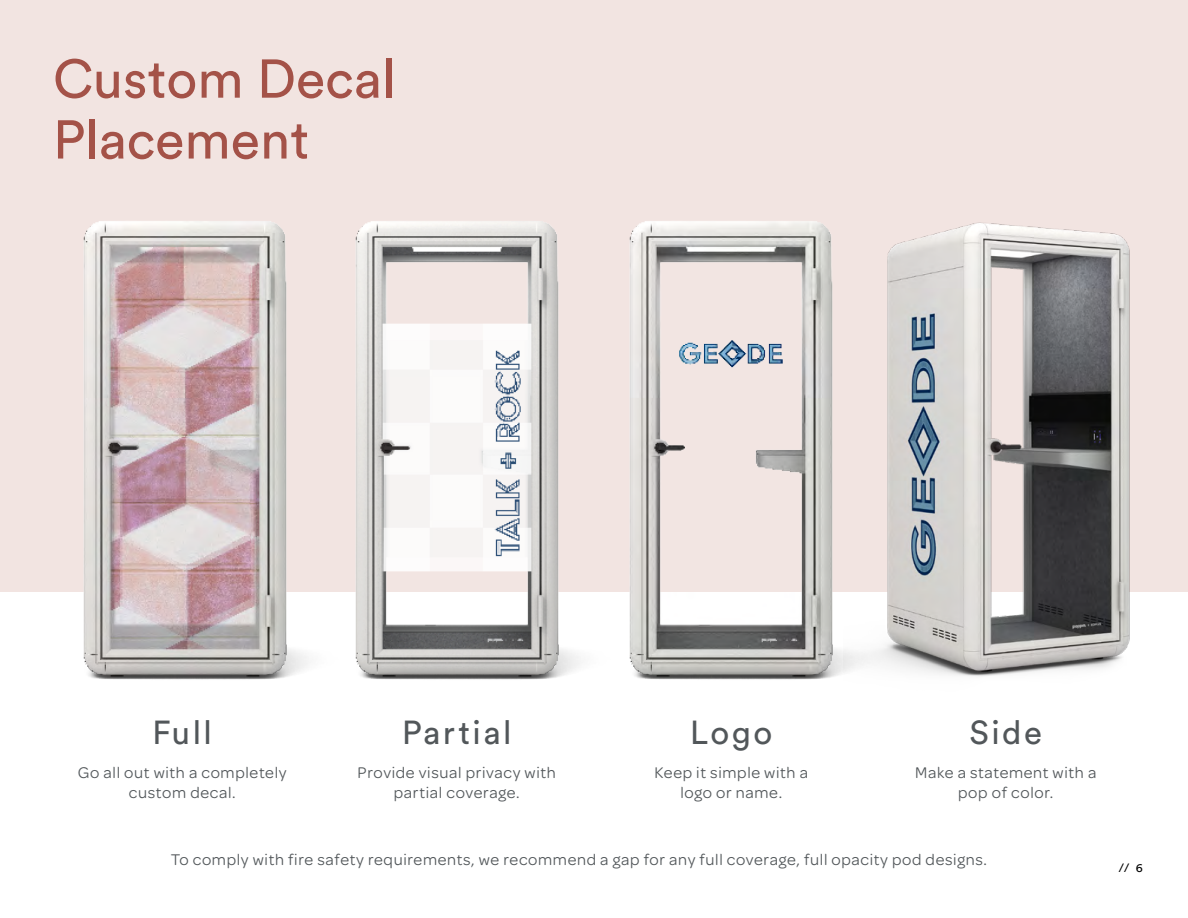
<style>
.page{position:relative;width:1188px;height:918px;background:#fff}
.page>*{position:absolute;margin:0;border:0;box-sizing:border-box;transform-origin:0 0}
.t1{font:54px/60.9px "Circular Pro";color:#a45248}
.t2{font:33px "Circular Pro";letter-spacing:.075em;color:#52575a}
.t3{font:16.5px/19.5px "Omnes";letter-spacing:.04em;color:#52575a;text-align:center}
.t4{font:12px "Circular Pro";color:#000}
</style>
<div class="page">
<div style="left:0;top:0;width:1188px;height:592px;background:#f2e4e1"></div>
<img style="left:83px;top:221px;width:212px;height:459px">
<img style="left:295px;top:221px;width:274px;height:459px">
<img style="left:569px;top:221px;width:275px;height:459px">
<img style="left:844px;top:222px;width:286px;height:455px">
<h1 class="t1" style="left:53px;top:46px;width:344px">Custom Decal<br>Placement</h1>
<h2 class="t2" style="left:152px;top:710px;width:61px">Full</h2>
<p class="t3" style="left:78px;top:762px;width:210px">Go all out with a completely custom decal.</p>
<h2 class="t2" style="left:402px;top:710px;width:111px">Partial</h2>
<p class="t3" style="left:358px;top:762px;width:200px">Provide visual privacy with partial coverage.</p>
<h2 class="t2" style="left:690px;top:710px;width:84px">Logo</h2>
<p class="t3" style="left:654px;top:762px;width:155px">Keep it simple with a logo or name.</p>
<h2 class="t2" style="left:970px;top:710px;width:74px">Side</h2>
<p class="t3" style="left:915px;top:762px;width:183px">Make a statement with a pop of color.</p>
<p class="t3" style="left:171px;top:849px;width:818px">To comply with fire safety requirements, we recommend a gap for any full coverage, full opacity pod designs.</p>
<p class="t4" style="left:1119px;top:860px;width:26px">// 6</p>
</div>
